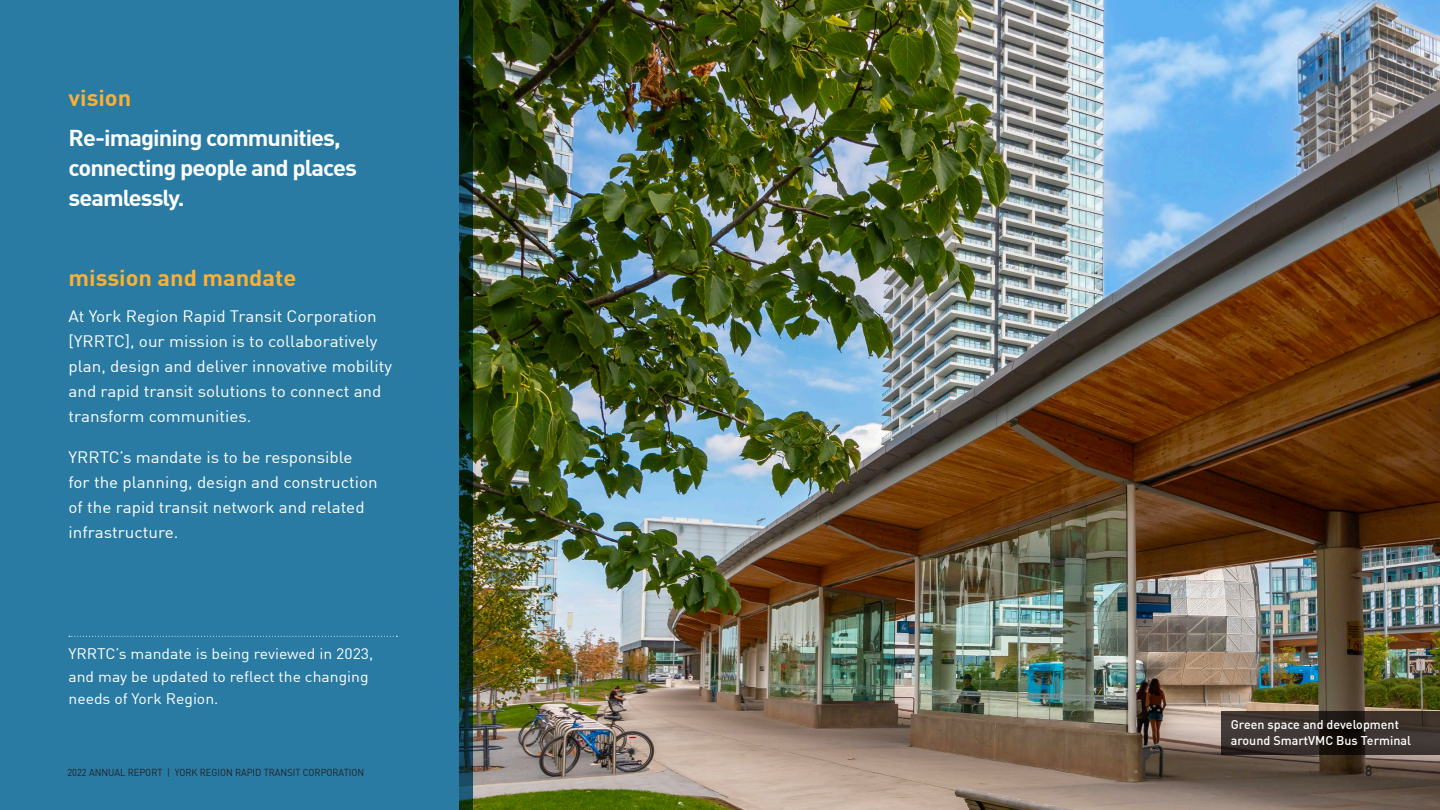
<style>
.page{position:relative;width:1440px;height:810px;background:#fff}
.page>*{position:absolute;margin:0;border:0;box-sizing:border-box;transform-origin:0 0}
.Vision_Text{font:700 22.5px/30px "DIN";letter-spacing:-.04em;color:#fff;scale:1.05 1}
.Mission{font:700 22.5px "DIN";color:#fbb033;scale:1.05 1}
.Sub_Head{font:700 22.5px "DIN";color:#fbb033;scale:1.05 1}
.Mission_Text{font:16.25px/25px "DIN";color:#fff;scale:1.05 1}
.Mandate_Review{font:15px/22.5px "DIN";color:#fff;scale:1.05 1}
.t1{font:500 15px "DIN";color:#231f20;scale:.93 1}
.Caption_white{font:500 12.5px/16.2px "DIN";color:#fff}
.t2{font:10px "DIN";color:#231f20;scale:.93 1}
</style>
<div class="page">
<img style="left:472px;top:0;width:968px;height:810px">
<div style="left:0;top:0;width:472px;height:810px;background:#297ba4"></div>
<svg style="left:69px;top:636px;width:328px;height:1px"></svg>
<svg style="left:1222px;top:711px;width:218px;height:44px;background:#342c27"></svg>
<p class="Sub_Head" style="left:69px;top:83px;width:61px">vision</p>
<p class="Vision_Text" style="left:69px;top:122px;width:276px">Re-imagining communities, connecting people and places seamlessly.</p>
<p class="Mission" style="left:69px;top:263px;width:219px">mission and mandate</p>
<p class="Mission_Text" style="left:69px;top:303px;width:310px">At York Region Rapid Transit Corporation [YRRTC], our mission is to collaboratively plan, design and deliver innovative mobility and rapid transit solutions to connect and transform communities.</p>
<p class="Mission_Text" style="left:69px;top:444px;width:296px">YRRTC’s mandate is to be responsible for the planning, design and construction of the rapid transit network and related infrastructure.</p>
<p class="Mandate_Review" style="left:69px;top:642px;width:292px">YRRTC’s mandate is being reviewed in 2023, and may be updated to reflect the changing needs of York Region.</p>
<p class="Caption_white" style="left:1231px;top:716px;width:182px">Green space and development around SmartVMC Bus Terminal</p>
<p class="t2" style="left:68px;top:766px;width:321px">2022 ANNUAL REPORT | YORK REGION RAPID TRANSIT CORPORATION</p>
<p class="t1" style="left:1365px;top:761px;width:9px">8</p>
</div>
